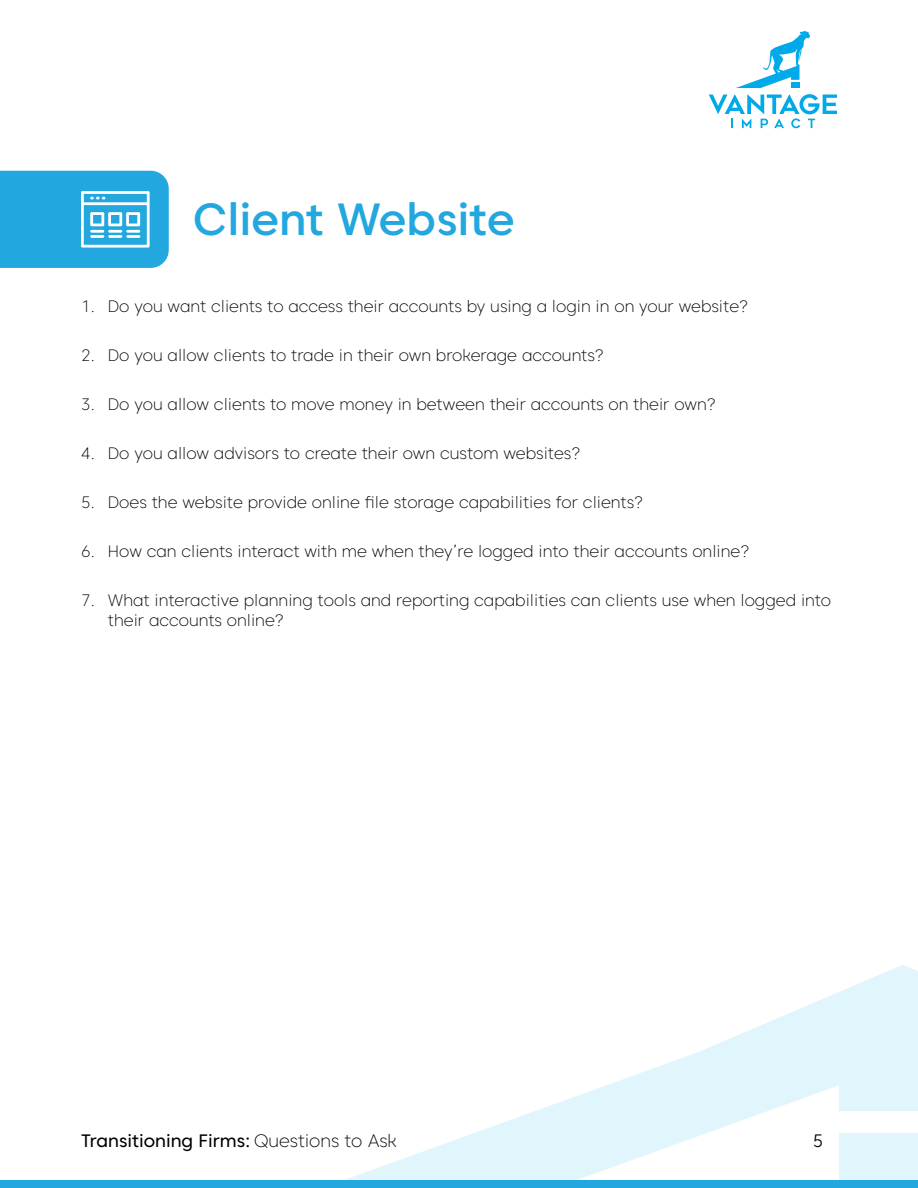
<style>
.page{position:relative;width:918px;height:1188px;background:#fff}
.page>*{position:absolute;margin:0;border:0;box-sizing:border-box;transform-origin:0 0}
.t1{font:500 45px "Caros";color:#22a7df}
.t2{font:18px "Caros";color:#000}
.t3{font:300 18px "Caros";color:#000}
.t4{font:200 16.5px/19.8px "Caros";color:#000}
.s1{font-weight:200}
</style>
<div class="page">
<svg style="left:345px;top:965px;width:573px;height:215px"></svg>
<div style="left:0;top:1180px;width:918px;height:8px;background:#22a7df"></div>
<svg style="left:709px;top:94px;width:128px;height:34px"></svg>
<svg style="left:736px;top:31px;width:74px;height:57px"></svg>
<svg style="left:0;top:171px;width:169px;height:97px"></svg>
<h1 class="t1" style="left:193px;top:189px;width:323px">Client Website</h1>
<p class="t4" style="left:81px;top:296px;width:669px">1. Do you want clients to access their accounts by using a login in on your website?</p>
<p class="t4" style="left:81px;top:345px;width:524px">2. Do you allow clients to trade in their own brokerage accounts?</p>
<p class="t4" style="left:81px;top:394px;width:636px">3. Do you allow clients to move money in between their accounts on their own?</p>
<p class="t4" style="left:81px;top:443px;width:501px">4. Do you allow advisors to create their own custom websites?</p>
<p class="t4" style="left:81px;top:492px;width:564px">5. Does the website provide online file storage capabilities for clients?</p>
<p class="t4" style="left:81px;top:541px;width:670px">6. How can clients interact with me when they’re logged into their accounts online?</p>
<p class="t4" style="left:108px;top:590px;width:725px;text-indent:-27px">7. What interactive planning tools and reporting capabilities can clients use when logged into their accounts online?</p>
<p class="t2" style="left:81px;top:1129px;width:317px">Transitioning Firms: <span class="s1">Questions to Ask</span></p>
<p class="t3" style="left:813px;top:1129px;width:12px">5</p>
</div>
